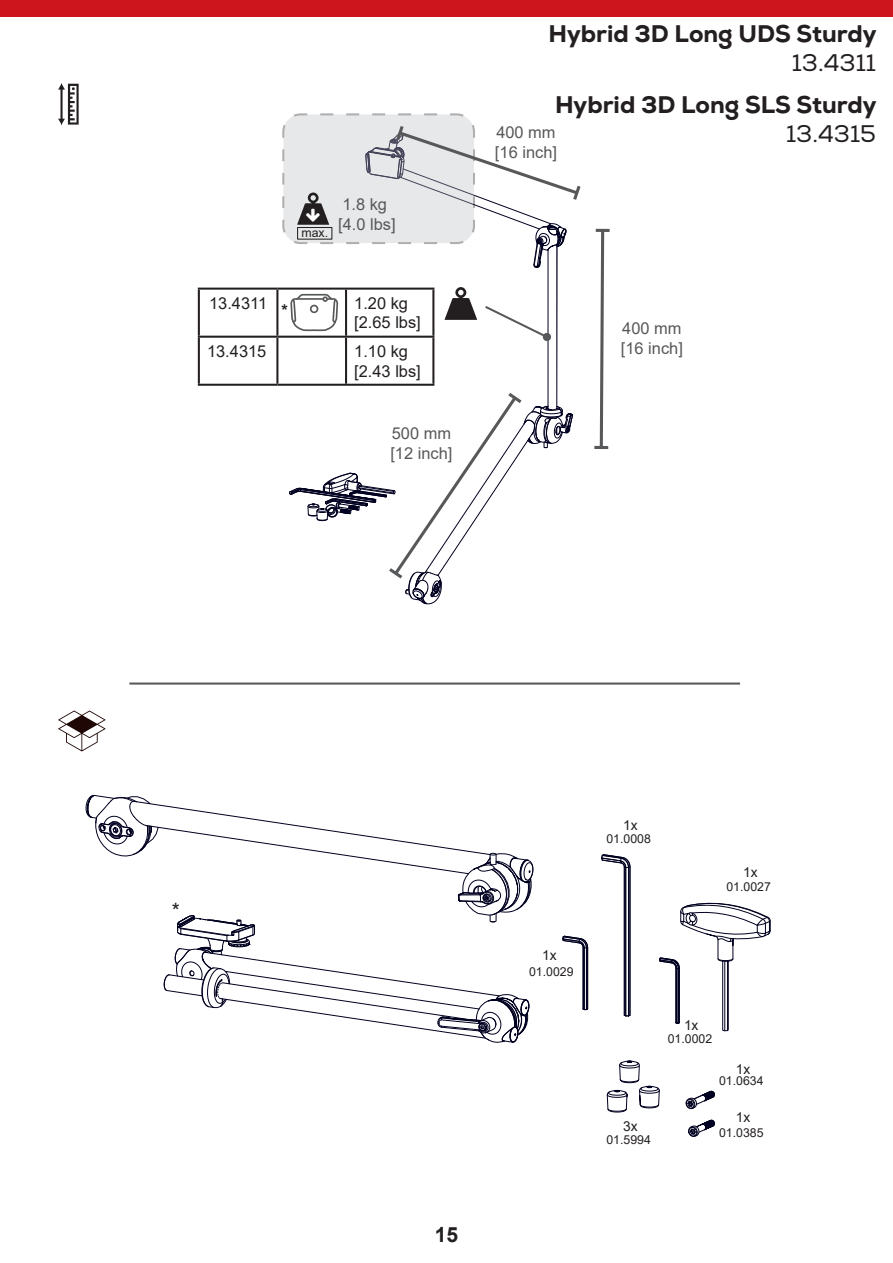
<style>
.page{position:relative;width:893px;height:1263px;background:#fff}
.page>*{position:absolute;margin:0;border:0;box-sizing:border-box;transform-origin:0 0}
.t1{font:800 24px "Nexa";color:#231f20}
.t2{font:24px "Nexa";color:#231f20}
.t3{font:700 21px "Arial";color:#231f20}
.t4{font:20.7px "Arial";color:#231f20}
.t5{font:16.35px/19.6px "Arial";color:#57585a}
.t6{font:16.35px/19.6px "Arial";color:#231f20}
.t7{font:700 16.35px "Arial";color:#231f20}
.t8{font:13.8px "Arial";color:#231f20}
.t9{font:12.3px "Arial";color:#231f20}
</style>
<div class="page">
<div style="left:0;top:0;width:893px;height:17px;background:#cd151d"></div>
<svg style="left:58px;top:710px;width:48px;height:41px"></svg>
<hr style="left:129px;top:682px;width:611px;height:2px;background:#57585a">
<svg style="left:58px;top:84px;width:21px;height:41px"></svg>
<svg style="left:685px;top:1090px;width:30px;height:47px"></svg>
<svg style="left:562px;top:935px;width:27px;height:76px"></svg>
<svg style="left:606px;top:1060px;width:54px;height:53px"></svg>
<svg style="left:601px;top:854px;width:30px;height:163px"></svg>
<svg style="left:659px;top:902px;width:112px;height:130px"></svg>
<svg style="left:85px;top:794px;width:449px;height:249px"></svg>
<div style="left:525px;top:967px;width:56px;height:12px;background:#fff;border-radius:6px"></div>
<svg style="left:598px;top:228px;width:8px;height:218px"></svg>
<hr style="left:596px;top:229px;width:14px;height:3px;background:#57585a">
<hr style="left:594px;top:446px;width:14px;height:3px;background:#57585a">
<hr style="left:198px;top:288px;width:79px;height:2px;background:#231f20">
<hr style="left:198px;top:290px;width:2px;height:46px;background:#231f20">
<hr style="left:277px;top:288px;width:69px;height:2px;background:#231f20">
<hr style="left:276px;top:290px;width:2px;height:46px;background:#231f20">
<hr style="left:198px;top:336px;width:79px;height:2px;background:#231f20">
<hr style="left:198px;top:338px;width:2px;height:46px;background:#231f20">
<hr style="left:277px;top:336px;width:69px;height:2px;background:#231f20">
<hr style="left:276px;top:338px;width:2px;height:46px;background:#231f20">
<hr style="left:198px;top:384px;width:79px;height:2px;background:#231f20">
<hr style="left:277px;top:384px;width:69px;height:2px;background:#231f20">
<svg style="left:281px;top:113px;width:300px;height:492px"></svg>
<p class="t9" style="left:301px;top:224px;width:28px">max.</p>
<h3 class="t5" style="left:338px;top:194px;width:59px">1.8 kg [4.0 lbs]</h3>
<h3 class="t6" style="left:209px;top:293px;width:60px">13.4311</h3>
<h3 class="t6" style="left:354px;top:293px;width:68px">1.20 kg [2.65 lbs]</h3>
<h3 class="t6" style="left:207px;top:341px;width:61px">13.4315</h3>
<h3 class="t6" style="left:354px;top:341px;width:68px">1.10 kg [2.43 lbs]</h3>
<h3 class="t7" style="left:281px;top:299px;width:8px">*</h3>
<h3 class="t5" style="left:390px;top:423px;width:64px">500 mm [12 inch]</h3>
<h1 class="t1" style="left:548px;top:19px;width:330px">Hybrid 3D Long UDS Sturdy</h1>
<h1 class="t2" style="left:792px;top:48px;width:86px">13.4311</h1>
<h1 class="t1" style="left:555px;top:89px;width:323px">Hybrid 3D Long SLS Sturdy</h1>
<h1 class="t2" style="left:786px;top:119px;width:91px">13.4315</h1>
<h3 class="t5" style="left:495px;top:122px;width:64px">400 mm [16 inch]</h3>
<h3 class="t5" style="left:621px;top:318px;width:64px">400 mm [16 inch]</h3>
<h3 class="t4" style="left:172px;top:896px;width:10px">*</h3>
<h2 class="t3" style="left:435px;top:1219px;width:25px">15</h2>
<p class="t8" style="left:542px;top:946px;width:16px">1x</p>
<p class="t9" style="left:529px;top:963px;width:46px">01.0029</p>
<p class="t8" style="left:623px;top:816px;width:16px">1x</p>
<p class="t9" style="left:606px;top:830px;width:46px">01.0008</p>
<p class="t8" style="left:743px;top:863px;width:16px">1x</p>
<p class="t9" style="left:726px;top:878px;width:46px">01.0027</p>
<p class="t8" style="left:623px;top:1116px;width:16px">3x</p>
<p class="t9" style="left:606px;top:1131px;width:46px">01.5994</p>
<p class="t8" style="left:684px;top:1016px;width:16px">1x</p>
<p class="t9" style="left:668px;top:1030px;width:46px">01.0002</p>
<p class="t8" style="left:736px;top:1059px;width:16px">1x</p>
<p class="t9" style="left:719px;top:1073px;width:46px">01.0634</p>
<p class="t8" style="left:736px;top:1108px;width:16px">1x</p>
<p class="t9" style="left:719px;top:1124px;width:46px">01.0385</p>
</div>
